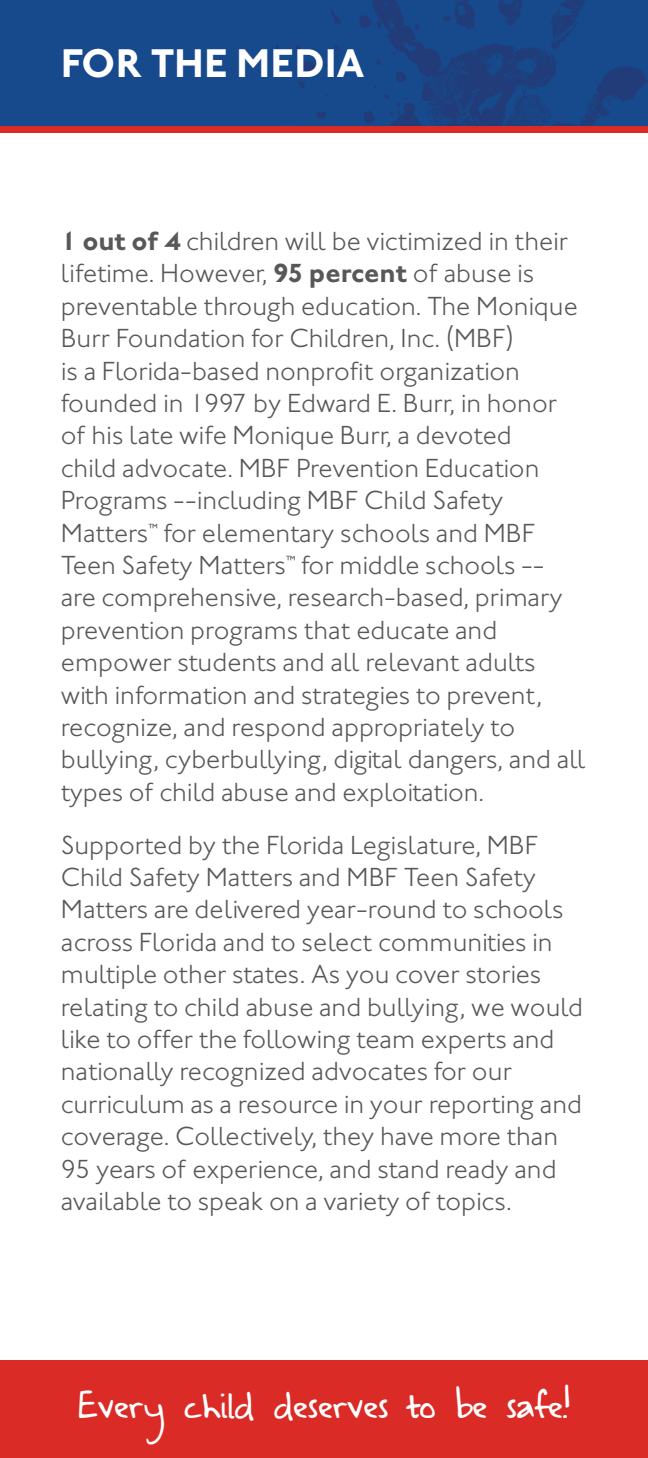
<style>
.page{position:relative;width:648px;height:1458px;background:#fff}
.page>*{position:absolute;margin:0;border:0;box-sizing:border-box;transform-origin:0 0}
.t1{font:700 41.18px "Johnston ITC Std";color:#fff}
.t2{font:38.25px "A Safe Placeto Fall";color:#fff}
.t3{font:300 27px/32.4px "Johnston ITC Std";color:#57585a}
.s1{font-weight:700}
</style>
<div class="page">
<div style="left:0;top:0;width:648px;height:126px;background:#164a8c"></div>
<svg style="left:262px;top:0;width:386px;height:126px"></svg>
<div style="left:0;top:1361px;width:648px;height:97px;background:#da2b27"></div>
<div style="left:0;top:126px;width:648px;height:7px;background:#da2b27"></div>
<h1 class="t1" style="left:61px;top:38px;width:305px">FOR THE MEDIA</h1>
<p class="t3" style="left:61px;top:225px;width:527px"><span class="s1">1 out of 4</span> children will be victimized in their lifetime. However, <span class="s1">95 percent</span> of abuse is preventable through education. The Monique Burr Foundation for Children, Inc. (MBF)<br>is a Florida-based nonprofit organization founded in 1997 by Edward E. Burr, in honor of his late wife Monique Burr, a devoted<br>child advocate. MBF Prevention Education Programs --including MBF Child Safety Matters™ for elementary schools and MBF Teen Safety Matters™ for middle schools -- are comprehensive, research-based, primary prevention programs that educate and empower students and all relevant adults with information and strategies to prevent, recognize, and respond appropriately to bullying, cyberbullying, digital dangers, and all types of child abuse and exploitation.</p>
<p class="t3" style="left:61px;top:828px;width:524px">Supported by the Florida Legislature, MBF Child Safety Matters and MBF Teen Safety Matters are delivered year-round to schools across Florida and to select communities in multiple other states. As you cover stories relating to child abuse and bullying, we would like to offer the following team experts and nationally recognized advocates for our curriculum as a resource in your reporting and coverage. Collectively, they have more than 95 years of experience, and stand ready and available to speak on a variety of topics.</p>
<h2 class="t2" style="left:78px;top:1382px;width:493px">Every child deserves to be safe!</h2>
</div>
